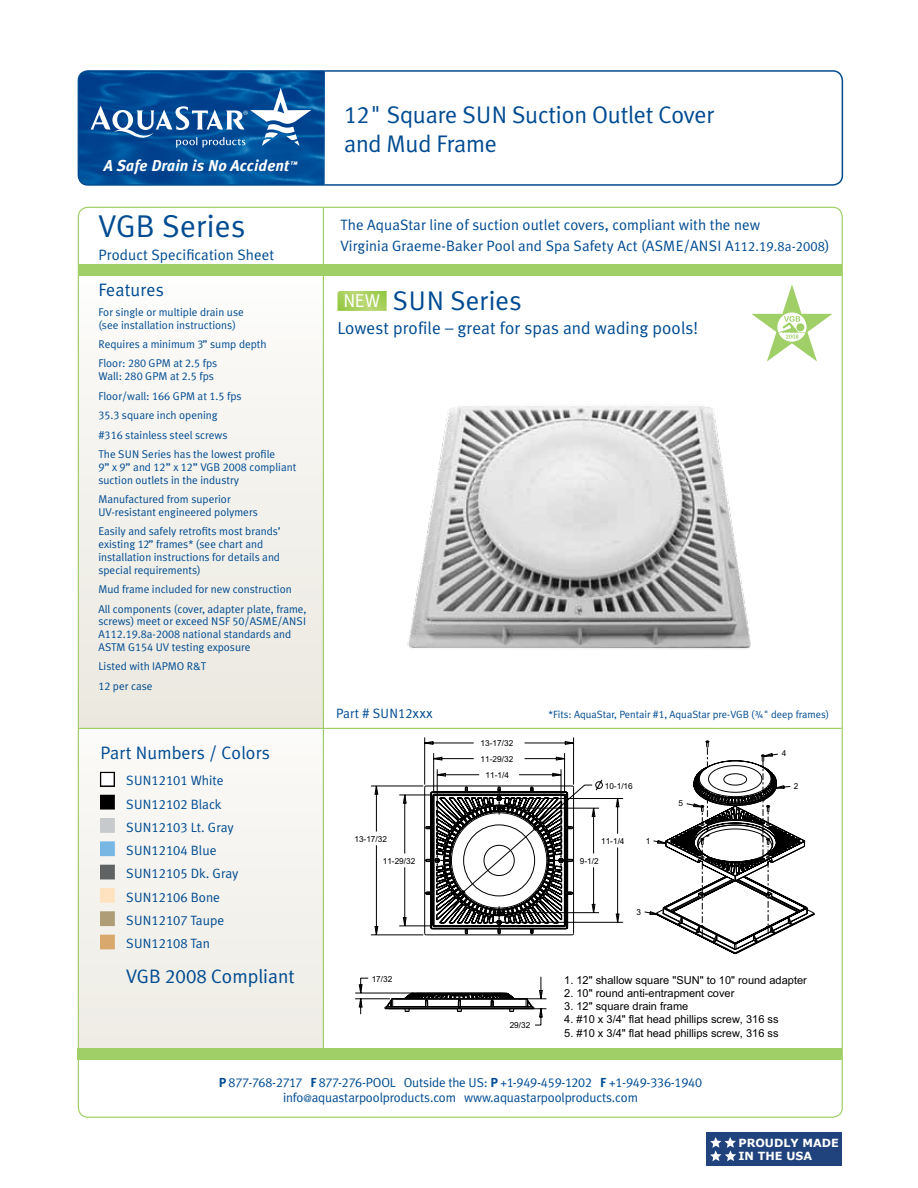
<style>
.page{position:relative;width:918px;height:1188px;background:#fff}
.page>*{position:absolute;margin:0;border:0;box-sizing:border-box;transform-origin:0 0}
.t1{font:31.5px "Meta Plus Normal";letter-spacing:.005em;color:#004b91}
.t2{font:27px "Meta Plus Normal";letter-spacing:.005em;color:#004b91}
.t3{font:24px/28.8px "Meta Plus Normal";letter-spacing:-.01em;color:#004b91}
.t4{font:19.5px "Meta Plus Normal";color:#004b91}
.t5{font:18px "Meta Plus Normal";letter-spacing:.005em;color:#004b91}
.t6{font:17.4px "Meta Plus Normal";letter-spacing:.005em;color:#004b91}
.t7{font:italic 700 15.75px "Meta Plus";letter-spacing:.01em;color:#fff}
.t8{font:15px/21px "Meta Plus Normal";letter-spacing:.005em;color:#004b91}
.t9{font:13.5px/23.2px "Meta Plus Normal Caps";color:#004b91}
.t10{font:13.05px "Meta Plus Normal Caps";letter-spacing:-.01em;color:#004b91}
.t11{font:13.05px "Meta Plus Normal";letter-spacing:-.01em;color:#004b91}
.t12{font:11.25px/12.8px "Meta Plus Normal";color:#004b91}
.t13{font:700 11.25px/13px "Verdana";color:#fff}
.t14{font:11.1px "Arial";color:#000}
.t15{font:10.5px "Meta Plus Normal";color:#004b91}
.t16{font:8.25px "Arial";color:#000}
.s1{font-family:"Meta Plus Normal Caps"}
.s2{font-family:"Meta Plus Normal"}
.s3{font-family:"Meta Plus Normal Caps";font-size:13.5px}
.s4{font-size:13.5px}
.s5{font-size:18.6px;color:#fff}
.s6{font-family:"Officina Sans"}
.s7{font-family:"Meta Plus Bold Caps"}
.s8{font-size:10.5px}
</style>
<div class="page">
<div style="left:78px;top:728px;width:245px;height:323px;background:#f4f3ee"></div>
<div style="left:101px;top:772px;width:13px;height:14px;background:#fff"></div>
<div style="left:100px;top:772px;width:15px;height:15px;border:1px solid #000"></div>
<div style="left:101px;top:795px;width:13px;height:14px;background:#000"></div>
<div style="left:100px;top:795px;width:15px;height:14px;border:1px solid #000"></div>
<div style="left:101px;top:819px;width:13px;height:13px;background:#c6cacc"></div>
<div style="left:100px;top:818px;width:15px;height:15px;border:1px solid #c6cacc"></div>
<div style="left:101px;top:842px;width:13px;height:14px;background:#78b7e4"></div>
<div style="left:100px;top:842px;width:15px;height:14px;border:1px solid #78b7e4"></div>
<div style="left:101px;top:865px;width:13px;height:14px;background:#606363"></div>
<div style="left:100px;top:865px;width:15px;height:14px;border:1px solid #606363"></div>
<div style="left:101px;top:889px;width:13px;height:13px;background:#ffe3c1"></div>
<div style="left:100px;top:888px;width:15px;height:15px;border:1px solid #ffe3c1"></div>
<div style="left:101px;top:912px;width:13px;height:14px;background:#ae9d77"></div>
<div style="left:100px;top:912px;width:15px;height:14px;border:1px solid #ae9d77"></div>
<div style="left:101px;top:935px;width:13px;height:14px;background:#d9a86d"></div>
<div style="left:100px;top:935px;width:15px;height:14px;border:1px solid #d9a86d"></div>
<svg style="left:326px;top:70px;width:518px;height:116px"></svg>
<svg style="left:77px;top:70px;width:249px;height:116px;background:#185ca0"></svg>
<div style="left:79px;top:275px;width:244px;height:453px;background:linear-gradient(to bottom,#fdfcfb,#eae8de)"></div>
<hr style="left:78px;top:728px;width:764px;height:1px;background:#a0cf67">
<div style="left:78px;top:264px;width:764px;height:12px;background:#a0cf67"></div>
<svg style="left:751px;top:284px;width:81px;height:78px"></svg>
<hr style="left:323px;top:207px;width:1px;height:846px;background:#a0cf67">
<div style="left:706px;top:1133px;width:136px;height:33px;background:#20427d"></div>
<svg style="left:710px;top:1137px;width:26px;height:24px"></svg>
<div style="left:78px;top:1048px;width:764px;height:11px;background:#a0cf67"></div>
<svg style="left:355px;top:737px;width:381px;height:289px"></svg>
<svg style="left:656px;top:740px;width:122px;height:15px"></svg>
<svg style="left:424px;top:755px;width:390px;height:199px"></svg>
<svg style="left:384px;top:785px;width:190px;height:227px"></svg>
<svg style="left:338px;top:291px;width:49px;height:20px"></svg>
<img style="left:407px;top:406px;width:344px;height:243px">
<h3 class="t7" style="left:104px;top:157px;width:195px">A Safe Drain is No Accident<sup>™</sup></h3>
<h1 class="t1" style="left:99px;top:208px;width:148px">VGB Series</h1>
<h3 class="t8" style="left:99px;top:244px;width:177px">Product Specification Sheet</h3>
<h3 class="t5" style="left:98px;top:280px;width:67px">Features</h3>
<p class="t12" style="left:98px;top:305px;width:147px">For single or multiple drain use (see installation instructions)</p>
<p class="t12" style="left:98px;top:334px;width:170px;line-height:19.5px">Requires a minimum <span class="s1">3</span>” sump depth<br>Floor: <span class="s1">280</span> GPM at <span class="s1">2.5</span> fps</p>
<p class="t12" style="left:98px;top:366px;width:178px;line-height:19.5px">Wall: <span class="s1">280</span> GPM at <span class="s1">2.5</span> fps<br>Floor/wall: <span class="s1">166</span> GPM at <span class="s1">1</span>.<span class="s1">5</span> fps<br><span class="s1">35.3</span> square inch opening<br>#<span class="s1">316</span> stainless steel screws<br>The SUN Series has the lowest profi le</p>
<p class="t12" style="left:98px;top:461px;width:199px"><span class="s1">9”</span> x <span class="s1">9”</span> and <span class="s1">12”</span> x <span class="s1">12”</span> VGB <span class="s1">2008</span> compliant suction outlets in the industry</p>
<p class="t12" style="left:98px;top:493px;width:161px">Manufactured from superior<br>UV-resistant engineered polymers</p>
<p class="t12" style="left:98px;top:525px;width:184px">Easily and safely retrofits most brands’ existing <span class="s1">12”</span> frames* (see chart and installation instructions for details and special requirements)</p>
<p class="t12" style="left:98px;top:579px;width:210px;line-height:19.5px">Mud frame included for new construction<br>All components (cover, adapter plate, frame,</p>
<p class="t12" style="left:98px;top:615px;width:209px">screws) meet or exceed NSF <span class="s1">50</span>/ASME/ANSI<br>A<span class="s1">112</span>.<span class="s1">19</span>.<span class="s1">8</span>a<span class="s1">-2008</span> national standards and<br>ASTM G<span class="s1">154</span> UV testing exposure</p>
<p class="t12" style="left:98px;top:657px;width:110px;line-height:19.5px">Listed with IAPMO R&amp;T<br><span class="s1">12</span> per case</p>
<h3 class="t5" style="left:100px;top:743px;width:171px">Part Numbers / Colors</h3>
<p class="t9" style="left:126px;top:769px;width:114px">SUN12101 <span class="s2">White<br></span>SUN12102 <span class="s2">Black<br></span>SUN12103 <span class="s2">Lt. Gray<br></span>SUN12104 <span class="s2">Blue<br></span>SUN12105 <span class="s2">Dk. Gray<br></span>SUN12106 <span class="s2">Bone<br></span>SUN12107 <span class="s2">Taupe<br></span>SUN12108 <span class="s2">Tan</span></p>
<h3 class="t4" style="left:126px;top:965px;width:170px">VGB <span class="s1">2008</span> Compliant</h3>
<h3 class="t3" style="left:344px;top:100px;width:372px"><span class="s1">12</span>" Square SUN Suction Outlet Cover and Mud Frame</h3>
<h3 class="t8" style="left:340px;top:214px;width:491px">The AquaStar line of suction outlet covers, compliant with the new<br>Virginia Graeme-Baker Pool and Spa Safety Act (<span class="s1">ASME/ANSI A</span><span class="s3">112.19.8</span><span class="s4">a</span><span class="s3">-2008</span>)</h3>
<h2 class="t2" style="left:343px;top:285px;width:180px"><span class="s5">NEW</span> SUN Series</h2>
<h3 class="t6" style="left:338px;top:318px;width:362px">Lowest profile – great for spas and wading pools!</h3>
<p class="t9" style="left:336px;top:701px;width:98px"><span class="s2">Part #</span> SUN12xxx</p>
<p class="t16" style="left:481px;top:739px;width:34px">13-17/32</p>
<p class="t16" style="left:481px;top:755px;width:34px">11-29/32</p>
<p class="t16" style="left:486px;top:771px;width:25px">11-1/4</p>
<p class="t15" style="left:549px;top:708px;width:282px">*Fits: AquaStar, Pentair #<span class="s1">1</span>, AquaStar pre-VGB (<span class="s6">¾</span>" deep frames)</p>
<p class="t16" style="left:605px;top:781px;width:30px">10-1/16</p>
<p class="t16" style="left:678px;top:799px;width:6px">5</p>
<p class="t16" style="left:782px;top:748px;width:6px">4</p>
<p class="t16" style="left:794px;top:781px;width:6px">2</p>
<p class="t16" style="left:354px;top:834px;width:34px">13-17/32</p>
<p class="t16" style="left:601px;top:837px;width:25px">11-1/4</p>
<p class="t16" style="left:383px;top:856px;width:34px">11-29/32</p>
<p class="t16" style="left:580px;top:856px;width:20px">9-1/2</p>
<p class="t16" style="left:646px;top:836px;width:6px">1</p>
<p class="t16" style="left:637px;top:908px;width:6px">3</p>
<p class="t16" style="left:372px;top:974px;width:22px">17/32</p>
<p class="t16" style="left:510px;top:1021px;width:22px">29/32</p>
<p class="t14" style="left:564px;top:974px;width:244px">1. 12" shallow square "SUN" to 10" round adapter</p>
<p class="t14" style="left:564px;top:987px;width:172px">2. 10" round anti-entrapment cover</p>
<p class="t14" style="left:564px;top:1000px;width:126px">3. 12" square drain frame</p>
<p class="t14" style="left:564px;top:1013px;width:216px">4. #10 x 3/4" flat head phillips screw, 316 ss</p>
<p class="t14" style="left:564px;top:1027px;width:216px">5. #10 x 3/4" flat head phillips screw, 316 ss</p>
<p class="t10" style="left:219px;top:1075px;width:485px"><span class="s7">P</span> 877-768-2717 <span class="s7">F</span> 877-276-<span class="s2">POOL Outside the US:</span> <span class="s7">P</span> <span class="s2">+</span>1-949-459-1202 <span class="s7">F</span> +1-949-336-1940</p>
<p class="t11" style="left:283px;top:1090px;width:356px">info<span class="s8">@</span>aquastarpoolproducts.com www.aquastarpoolproducts.com</p>
<p class="t13" style="left:738px;top:1137px;width:102px">PROUDLY MADE<br>IN THE USA</p>
</div>
